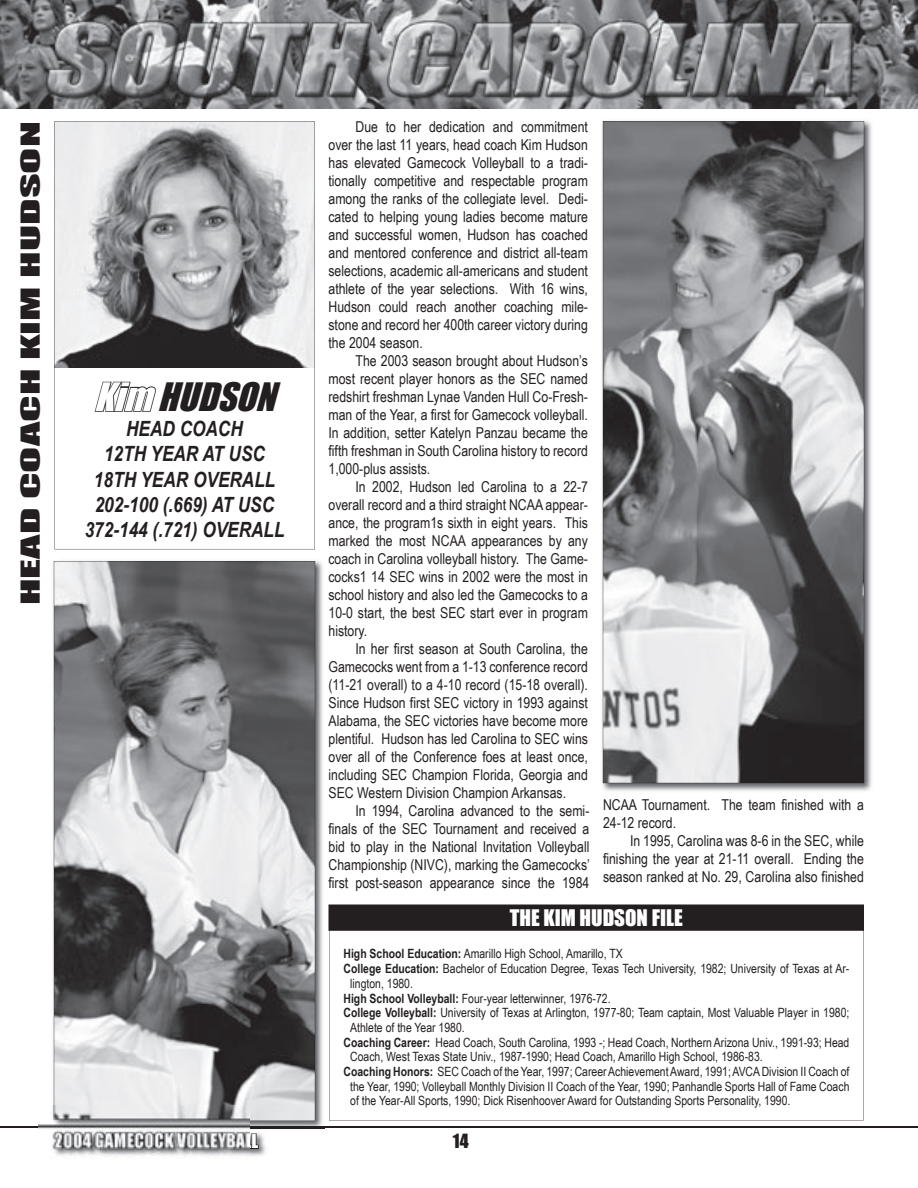
<style>
.page{position:relative;width:918px;height:1188px;background:#fff}
.page>*{position:absolute;margin:0;border:0;box-sizing:border-box;transform-origin:0 0}
.t1{font:italic 36px "Impact";color:#231f20}
.t2{font:24px "Impact";color:#231f20;scale:2 1}
.t3{font:italic 700 21px/25.2px "Arial Narrow";color:#231f20;text-align:center}
.t4{font:21px "Impact";color:#fff}
.t5{font:18px "Impact";color:#231f20}
.t6{font:15px/18px "Arial Narrow";color:#231f20;text-align:justify}
.t7{font:12.75px "Arial Narrow";color:#231f20}
.s1{color:#fff}
.s2{font-weight:700}
</style>
<div class="page">
<img style="left:249px;top:1131px;width:17px;height:25px">
<svg style="left:249px;top:1133px;width:10px;height:16px"></svg>
<hr style="left:0;top:1126px;width:918px;height:2px;background:#231f20">
<img style="left:0;top:0;width:918px;height:108px">
<svg style="left:55px;top:122px;width:260px;height:427px"></svg>
<svg style="left:94px;top:380px;width:63px;height:33px"></svg>
<svg style="left:328px;top:904px;width:536px;height:27px;background:#282526"></svg>
<img style="left:52px;top:560px;width:273px;height:569px">
<img style="left:249px;top:1126px;width:76px;height:2px">
<svg style="left:54px;top:561px;width:261px;height:560px;background:#909092"></svg>
<img style="left:602px;top:120px;width:270px;height:671px">
<svg style="left:603px;top:121px;width:261px;height:662px;background:#88888a"></svg>
<img style="left:38px;top:1106px;width:211px;height:51px">
<h2 class="t2" style="left:16px;top:605px;width:243px;rotate:-90deg">HEAD COACH KIM HUDSON</h2>
<h1 class="t1" style="left:94px;top:375px;width:194px"><span class="s1">Kim</span> HUDSON</h1>
<h3 class="t3" style="left:85px;top:416px;width:202px">HEAD COACH<br>12TH YEAR AT USC<br>18TH YEAR OVERALL<br>202-100 (.669) AT USC<br>372-144 (.721) OVERALL</h3>
<p class="t6" style="left:328px;top:118px;width:261px;text-indent:27px">Due to her dedication and commitment over the last 11 years, head coach Kim Hudson has elevated Gamecock Volleyball to a tradi&shy;tionally competitive and respectable program among the ranks of the collegiate level. Dedi&shy;cated to helping young ladies become mature and successful women, Hudson has coached and mentored conference and district all-team selections, academic all-americans and student athlete of the year selections. With 16 wins, Hudson could reach another coaching mile&shy;stone and record her 400th career victory during the 2004 season.</p>
<p class="t6" style="left:328px;top:352px;width:261px;text-indent:27px">The 2003 season brought about Hudson’s most recent player honors as the SEC named redshirt freshman Lynae Vanden Hull Co-Fresh&shy;man of the Year, a first for Gamecock volleyball.<br>In addition, setter Katelyn Panzau became the fifth freshman in South Carolina history to record 1,000-plus assists.</p>
<p class="t6" style="left:328px;top:478px;width:261px;text-indent:27px">In 2002, Hudson led Carolina to a 22-7 overall record and a third straight NCAA appear&shy;ance, the program1s sixth in eight years. This marked the most NCAA appearances by any coach in Carolina volleyball history. The Game&shy;cocks1 14 SEC wins in 2002 were the most in school history and also led the Gamecocks to a 10-0 start, the best SEC start ever in program history.</p>
<p class="t6" style="left:328px;top:640px;width:261px;text-indent:27px">In her first season at South Carolina, the Gamecocks went from a 1-13 conference record (11-21 overall) to a 4-10 record (15-18 overall).<br>Since Hudson first SEC victory in 1993 against Alabama, the SEC victories have become more plentiful. Hudson has led Carolina to SEC wins over all of the Conference foes at least once, including SEC Champion Florida, Georgia and SEC Western Division Champion Arkansas.</p>
<p class="t6" style="left:328px;top:802px;width:263px;text-indent:27px">In 1994, Carolina advanced to the semi&shy;finals of the SEC Tournament and received a bid to play in the National Invitation Volleyball Championship (NIVC), marking the Gamecocks’ first post-season appearance since the 1984</p>
<p class="t6" style="left:603px;top:795px;width:262px">NCAA Tournament. The team finished with a<br>24-12 record.</p>
<p class="t6" style="left:603px;top:831px;width:262px;text-indent:27px">In 1995, Carolina was 8-6 in the SEC, while finishing the year at 21-11 overall. Ending the season ranked at No. 29, Carolina also finished</p>
<h3 class="t4" style="left:510px;top:905px;width:175px">THE KIM HUDSON FILE</h3>
<p class="t7" style="left:344px;top:947px;width:281px"><span class="s2">High School Education:</span> Amarillo High School, Amarillo, TX</p>
<p class="t7" style="left:344px;top:961px;width:507px"><span class="s2">College Education:</span> Bachelor of Education Degree, Texas Tech University, 1982; University of Texas at Ar-</p>
<p class="t7" style="left:350px;top:976px;width:64px">lington, 1980.</p>
<p class="t7" style="left:344px;top:991px;width:269px"><span class="s2">High School Volleyball:</span> Four-year letterwinner, 1976-72.</p>
<p class="t7" style="left:344px;top:1005px;width:507px"><span class="s2">College Volleyball:</span> University of Texas at Arlington, 1977-80; Team captain, Most Valuable Player in 1980;</p>
<p class="t7" style="left:350px;top:1020px;width:116px">Athlete of the Year 1980.</p>
<p class="t7" style="left:344px;top:1035px;width:507px"><span class="s2">Coaching Career:</span> Head Coach, South Carolina, 1993 -; Head Coach, Northern Arizona Univ., 1991-93; Head</p>
<p class="t7" style="left:350px;top:1050px;width:414px">Coach, West Texas State Univ., 1987-1990; Head Coach, Amarillo High School, 1986-83.</p>
<p class="t7" style="left:344px;top:1064px;width:507px"><span class="s2">Coaching Honors:</span> SEC Coach of the Year, 1997; Career Achievement Award, 1991; AVCA Division II Coach of</p>
<p class="t7" style="left:350px;top:1079px;width:501px">the Year, 1990; Volleyball Monthly Division II Coach of the Year, 1990; Panhandle Sports Hall of Fame Coach</p>
<p class="t7" style="left:350px;top:1094px;width:442px">of the Year-All Sports, 1990; Dick Risenhoover Award for Outstanding Sports Personality, 1990.</p>
<p class="t5" style="left:453px;top:1130px;width:17px">14</p>
</div>
